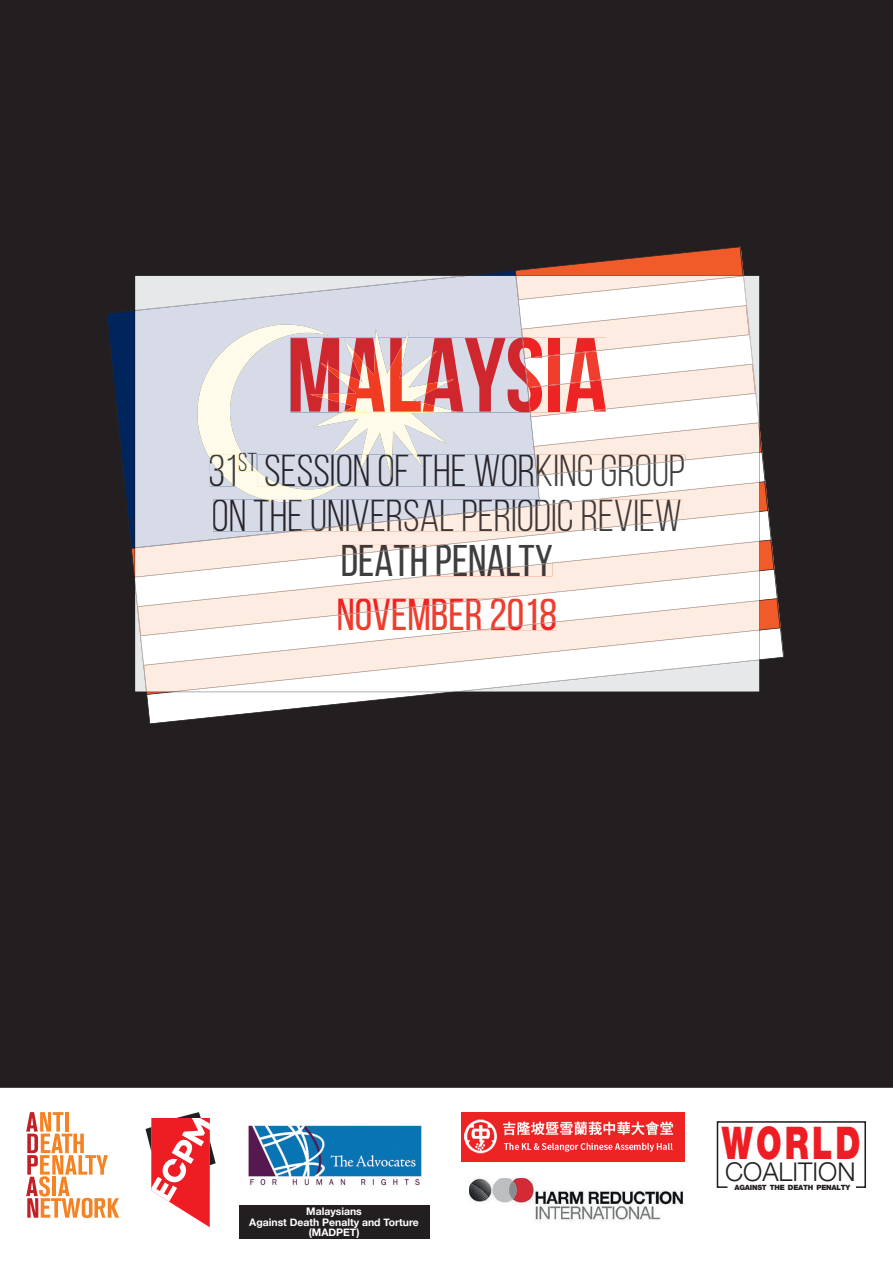
<style>
.page{position:relative;width:893px;height:1263px;background:#231f20}
.page>*{position:absolute;margin:0;border:0;box-sizing:border-box;transform-origin:0 0}
.t1{font:700 105px "Bebas Neue";color:#ef3e2e}
.t2{font:900 45.15px "Helvetica Neue";letter-spacing:.1em;color:#ee1d23;scale:.71 1}
.t3{font:45px/45px "Bebas Neue";color:#3e3e3f}
.t4{font:45px "Bebas Neue";color:#3e3e3f}
.t5{font:45px "Bebas Neue";color:#ef3e2e}
.t6{font:300 25.8px "Helvetica Neue";color:#231f20}
.t7{font:700 10.5px/10.5px "Helvetica Neue";color:#fff;text-align:center}
.t8{font:900 7.2px "Helvetica Neue";letter-spacing:-.03em;color:#231f20}
.s1{color:#27252b}
</style>
<div class="page">
<svg style="left:134px;top:450px;width:650px;height:274px"></svg>
<svg style="left:520px;top:246px;width:223px;height:29px;fill:#f15b2a"></svg>
<svg style="left:143px;top:598px;width:637px;height:97px"></svg>
<svg style="left:107px;top:270px;width:433px;height:279px"></svg>
<div style="left:0;top:1087px;width:893px;height:176px;background:#fff"></div>
<div style="left:716px;top:1120px;width:151px;height:69px;background:#fff"></div>
<svg style="left:146px;top:1112px;width:70px;height:115px;background:#ef8386"></svg>
<img style="left:240px;top:1117px;width:189px;height:76px">
<img style="left:461px;top:1112px;width:223px;height:49px">
<img style="left:470px;top:1178px;width:223px;height:45px">
<svg style="left:26px;top:1112px;width:93px;height:106px;background:#f7ccb2"></svg>
<div style="left:239px;top:1205px;width:190px;height:33px;background:#231f20"></div>
<svg style="left:135px;top:275px;width:625px;height:418px;background:#f8f0eb"></svg>
<svg style="left:135px;top:276px;width:381px;height:272px;background:#dedfe6"></svg>
<h1 class="t1" style="left:286px;top:318px;width:322px">MALAYSIA</h1>
<p class="t3" style="left:208px;top:448px;width:479px"><span class="s1">31</span><sup>ST</sup> SESSION OF THE WORKING GROUP<br>ON THE UNIVERSAL PERIODIC REVIEW</p>
<p class="t4" style="left:340px;top:536px;width:214px">DEATH PENALTY</p>
<p class="t5" style="left:336px;top:590px;width:222px">NOVEMBER 2018</p>
<p class="t7" style="left:249px;top:1206px;width:171px">Malaysians<br>Against Death Penalty and Torture (MADPET)</p>
<p class="t2" style="left:722px;top:1116px;width:197px">WORLD</p>
<p class="t6" style="left:725px;top:1150px;width:132px">COALITION</p>
<p class="t8" style="left:734px;top:1183px;width:118px">AGAINST THE DEATH PENALTY</p>
</div>
